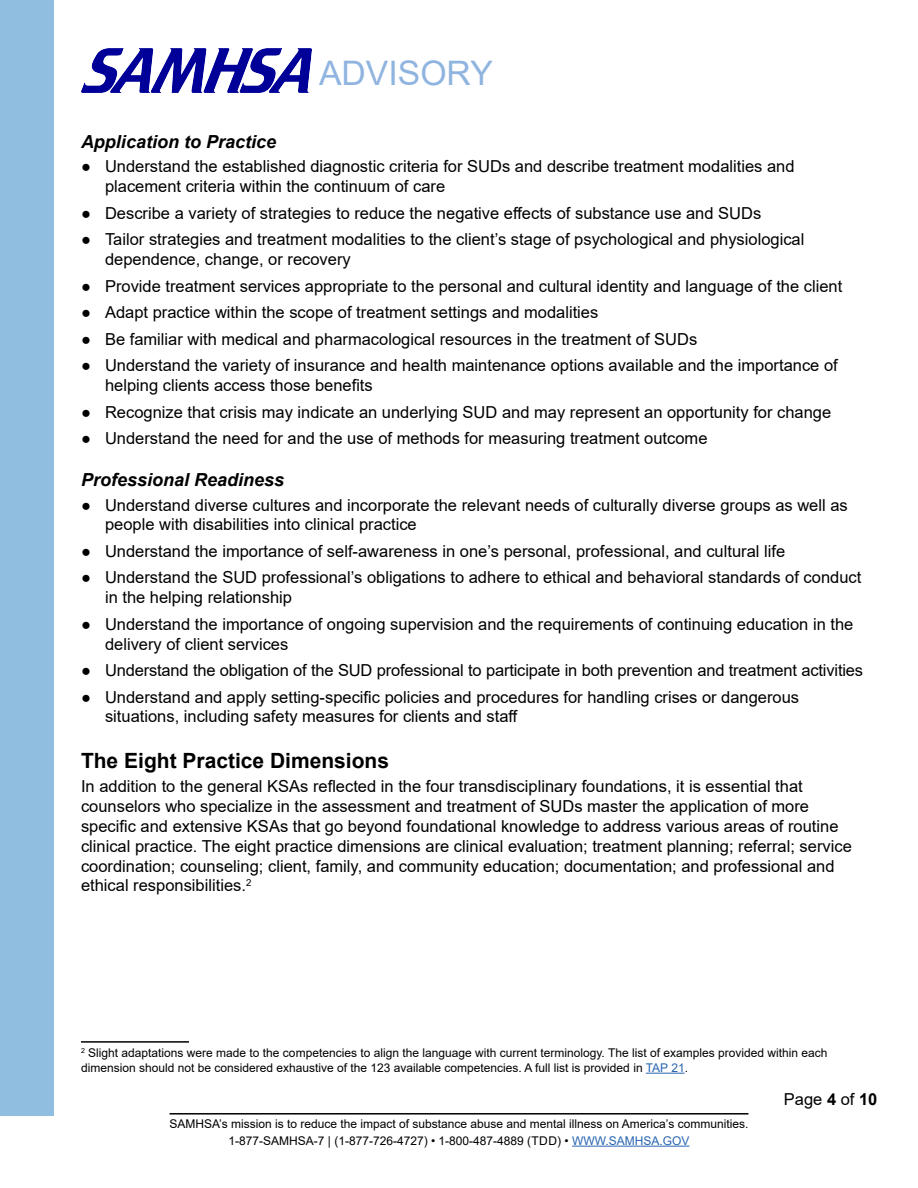
<style>
.page{position:relative;width:918px;height:1188px;background:#fff}
.page>*{position:absolute;margin:0;border:0;box-sizing:border-box;transform-origin:0 0}
.t1{font:33.75px "Arial";color:#90b4e0}
.t2{font:700 21px "Arial";color:#000}
.head_2_italics_after{font:italic 700 18px "Arial";color:#000}
.Body{font:16.5px/19.8px "Arial";color:#000}
.footnote{font:12px/16.8px "Arial";color:#000;text-align:center}
.s1{font-weight:700}
.s2{color:#2865b1}
</style>
<div class="page">
<div style="left:0;top:0;width:54px;height:1115px;background:#90bee0"></div>
<img style="left:82px;top:49px;width:229px;height:44px">
<hr style="left:170px;top:1113px;width:578px;height:2px;background:#000">
<hr style="left:572px;top:1146px;width:117px;height:1px;background:#2865b1">
<hr style="left:81px;top:1041px;width:108px;height:2px;background:#000">
<hr style="left:646px;top:1073px;width:39px;height:1px;background:#2865b1">
<h1 class="t1" style="left:319px;top:50px;width:175px">ADVISORY</h1>
<p class="head_2_italics_after" style="left:81px;top:130px;width:197px">Application to Practice</p>
<p class="Body" style="left:105px;top:157px;width:691px;text-indent:-24px"><span class="s1">●</span> Understand the established diagnostic criteria for SUDs and describe treatment modalities and placement criteria within the continuum of care</p>
<p class="Body" style="left:81px;top:203px;width:682px"><span class="s1">●</span> Describe a variety of strategies to reduce the negative effects of substance use and SUDs</p>
<p class="Body" style="left:105px;top:230px;width:701px;text-indent:-24px"><span class="s1">●</span> Tailor strategies and treatment modalities to the client’s stage of psychological and physiological dependence, change, or recovery</p>
<p class="Body" style="left:81px;top:276px;width:763px"><span class="s1">●</span> Provide treatment services appropriate to the personal and cultural identity and language of the client</p>
<p class="Body" style="left:81px;top:302px;width:519px"><span class="s1">●</span> Adapt practice within the scope of treatment settings and modalities</p>
<p class="Body" style="left:81px;top:329px;width:618px"><span class="s1">●</span> Be familiar with medical and pharmacological resources in the treatment of SUDs</p>
<p class="Body" style="left:105px;top:356px;width:734px;text-indent:-24px"><span class="s1">●</span> Understand the variety of insurance and health maintenance options available and the importance of helping clients access those benefits</p>
<p class="Body" style="left:81px;top:402px;width:752px"><span class="s1">●</span> Recognize that crisis may indicate an underlying SUD and may represent an opportunity for change</p>
<p class="Body" style="left:81px;top:428px;width:628px"><span class="s1">●</span> Understand the need for and the use of methods for measuring treatment outcome</p>
<p class="head_2_italics_after" style="left:81px;top:468px;width:205px">Professional Readiness</p>
<p class="Body" style="left:105px;top:495px;width:744px;text-indent:-24px"><span class="s1">●</span> Understand diverse cultures and incorporate the relevant needs of culturally diverse groups as well as people with disabilities into clinical practice</p>
<p class="Body" style="left:81px;top:541px;width:706px"><span class="s1">●</span> Understand the importance of self-awareness in one’s personal, professional, and cultural life</p>
<p class="Body" style="left:105px;top:568px;width:758px;text-indent:-24px"><span class="s1">●</span> Understand the SUD professional’s obligations to adhere to ethical and behavioral standards of conduct in the helping relationship</p>
<p class="Body" style="left:105px;top:614px;width:750px;text-indent:-24px"><span class="s1">●</span> Understand the importance of ongoing supervision and the requirements of continuing education in the delivery of client services</p>
<p class="Body" style="left:81px;top:660px;width:784px"><span class="s1">●</span> Understand the obligation of the SUD professional to participate in both prevention and treatment activities</p>
<p class="Body" style="left:105px;top:687px;width:696px;text-indent:-24px"><span class="s1">●</span> Understand and apply setting-specific policies and procedures for handling crises or dangerous situations, including safety measures for clients and staff</p>
<h2 class="t2" style="left:81px;top:746px;width:310px">The Eight Practice Dimensions</h2>
<p class="Body" style="left:81px;top:777px;width:772px">In addition to the general KSAs reflected in the four transdisciplinary foundations, it is essential that counselors who specialize in the assessment and treatment of SUDs master the application of more specific and extensive KSAs that go beyond foundational knowledge to address various areas of routine clinical practice. The eight practice dimensions are clinical evaluation; treatment planning; referral; service coordination; counseling; client, family, and community education; documentation; and professional and ethical responsibilities.<sup>2</sup></p>
<p class="footnote" style="left:81px;top:1045px;width:748px;line-height:15px;text-align:left"><sup>2</sup> Slight adaptations were made to the competencies to align the language with current terminology. The list of examples provided within each dimension should not be considered exhaustive of the 123 available competencies. A full list is provided in <span class="s2">TAP 21</span>.</p>
<p class="footnote" style="left:170px;top:1115px;width:580px">SAMHSA’s mission is to reduce the impact of substance abuse and mental illness on America’s communities.<br>1-877-SAMHSA-7 | (1-877-726-4727) • 1-800-487-4889 (TDD) • <span class="s2">WWW.SAMHSA.GOV</span></p>
<p class="Body" style="left:784px;top:1089px;width:95px">Page <span class="s1">4</span> of <span class="s1">10</span></p>
</div>
